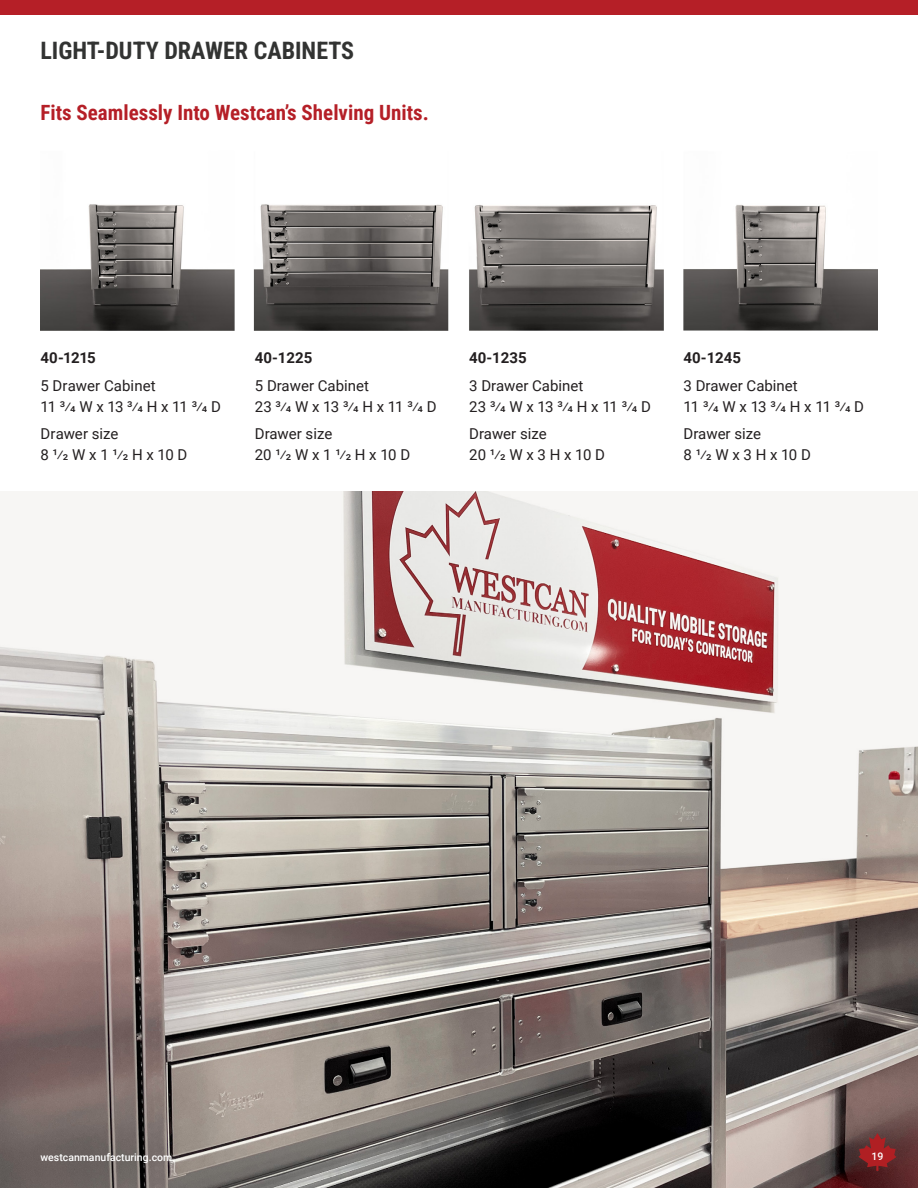
<style>
.page{position:relative;width:918px;height:1188px;background:#fff}
.page>*{position:absolute;margin:0;border:0;box-sizing:border-box;transform-origin:0 0}
.t1{font:700 24px "Roboto Condensed";color:#323332}
.t2{font:700 21px "Roboto Condensed";color:#b51f27}
.t3{font:15px "Roboto";color:#231f20}
.t4{font:700 15px "Roboto";color:#231f20}
.t5{font:500 10.5px "Roboto";color:#fff}
</style>
<div class="page">
<div style="left:0;top:0;width:918px;height:15px;background:#b51f27"></div>
<img style="left:0;top:491px;width:918px;height:697px">
<img style="left:40px;top:204px;width:838px;height:127px">
<svg style="left:859px;top:1133px;width:37px;height:38px"></svg>
<p class="t1" style="left:40px;top:33px;width:315px">LIGHT-DUTY DRAWER CABINETS</p>
<p class="t2" style="left:40px;top:98px;width:390px">Fits Seamlessly Into Westcan’s Shelving Units.</p>
<p class="t4" style="left:40px;top:347px;width:57px">40-1215</p>
<p class="t3" style="left:40px;top:375px;width:117px">5 Drawer Cabinet</p>
<p class="t3" style="left:40px;top:396px;width:182px">11 3/4 W x 13 3/4 H x 11 3/4 D</p>
<p class="t3" style="left:40px;top:424px;width:79px">Drawer size</p>
<p class="t3" style="left:40px;top:445px;width:148px">8 1/2 W x 1 1/2 H x 10 D</p>
<p class="t4" style="left:255px;top:347px;width:59px">40-1225</p>
<p class="t3" style="left:255px;top:375px;width:116px">5 Drawer Cabinet</p>
<p class="t3" style="left:255px;top:396px;width:183px">23 3/4 W x 13 3/4 H x 11 3/4 D</p>
<p class="t3" style="left:255px;top:424px;width:79px">Drawer size</p>
<p class="t3" style="left:255px;top:445px;width:157px">20 1/2 W x 1 1/2 H x 10 D</p>
<p class="t4" style="left:469px;top:347px;width:59px">40-1235</p>
<p class="t3" style="left:469px;top:375px;width:116px">3 Drawer Cabinet</p>
<p class="t3" style="left:469px;top:396px;width:183px">23 3/4 W x 13 3/4 H x 11 3/4 D</p>
<p class="t3" style="left:469px;top:424px;width:79px">Drawer size</p>
<p class="t3" style="left:469px;top:445px;width:137px">20 1/2 W x 3 H x 10 D</p>
<p class="t4" style="left:684px;top:347px;width:59px">40-1245</p>
<p class="t3" style="left:684px;top:375px;width:116px">3 Drawer Cabinet</p>
<p class="t3" style="left:684px;top:396px;width:182px">11 3/4 W x 13 3/4 H x 11 3/4 D</p>
<p class="t3" style="left:684px;top:424px;width:79px">Drawer size</p>
<p class="t3" style="left:684px;top:445px;width:129px">8 1/2 W x 3 H x 10 D</p>
<p class="t5" style="left:40px;top:1150px;width:133px">westcanmanufacturing.com</p>
<p class="t5" style="left:872px;top:1149px;width:13px">19</p>
</div>
